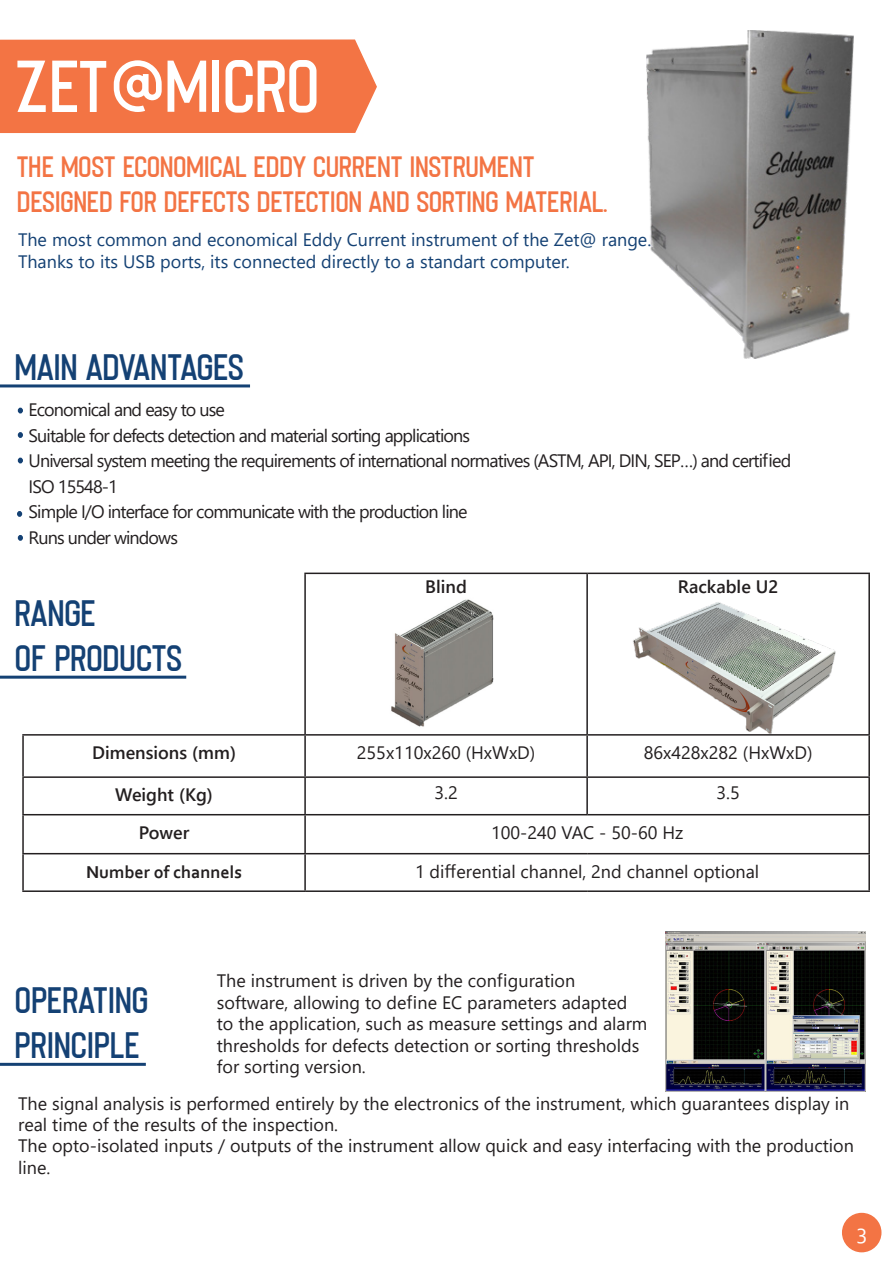
<style>
.page{position:relative;width:893px;height:1263px;background:#fff}
.page>*{position:absolute;margin:0;border:0;box-sizing:border-box;transform-origin:0 0}
.t1{font:75px "Imperfecta";letter-spacing:-.01em;color:#fff}
.t2{font:37.5px "Imperfecta";letter-spacing:-.01em;color:#144174}
.t3{font:30px "Imperfecta";letter-spacing:-.01em;color:#f37444}
.t4{font:22.5px "Corbel";color:#fff}
.t5{font:18px/21.6px "Yu Gothic UI";color:#231f20}
.t6{font:18px/25.5px "Yu Gothic UI";letter-spacing:-.05em;color:#231f20}
.t7{font:18px "Yu Gothic UI";color:#144174}
.t8{font:700 18px "Yu Gothic UI";color:#231f20}
.t9{font:700 18px "Corbel";color:#231f20}
</style>
<div class="page">
<div style="left:843px;top:1213px;width:38px;height:38px;background:#f37444;border-radius:50%"></div>
<div style="left:842px;top:1213px;width:39px;height:39px;border:2px solid #f37444;border-radius:50%"></div>
<div style="left:0;top:39px;width:377px;height:94px;background:#f37444"></div>
<svg style="left:18px;top:408px;width:5px;height:5px"></svg>
<svg style="left:18px;top:432px;width:5px;height:6px"></svg>
<svg style="left:18px;top:458px;width:5px;height:5px"></svg>
<svg style="left:18px;top:535px;width:5px;height:6px"></svg>
<hr style="left:587px;top:573px;width:283px;height:1px;background:#231f20">
<hr style="left:868px;top:574px;width:2px;height:160px;background:#231f20">
<hr style="left:587px;top:734px;width:283px;height:2px;background:#231f20">
<hr style="left:586px;top:736px;width:2px;height:40px;background:#231f20">
<hr style="left:868px;top:736px;width:2px;height:40px;background:#231f20">
<hr style="left:22px;top:778px;width:2px;height:36px;background:#231f20">
<hr style="left:305px;top:776px;width:282px;height:2px;background:#231f20">
<hr style="left:304px;top:778px;width:2px;height:36px;background:#231f20">
<hr style="left:587px;top:776px;width:283px;height:2px;background:#231f20">
<hr style="left:586px;top:778px;width:2px;height:36px;background:#231f20">
<hr style="left:868px;top:778px;width:2px;height:36px;background:#231f20">
<hr style="left:22px;top:814px;width:283px;height:1px;background:#231f20">
<hr style="left:22px;top:815px;width:2px;height:38px;background:#231f20">
<hr style="left:305px;top:814px;width:282px;height:1px;background:#231f20">
<hr style="left:304px;top:815px;width:2px;height:38px;background:#231f20">
<hr style="left:587px;top:814px;width:283px;height:1px;background:#231f20">
<hr style="left:868px;top:815px;width:2px;height:38px;background:#231f20">
<hr style="left:22px;top:853px;width:283px;height:1px;background:#231f20">
<hr style="left:22px;top:854px;width:2px;height:36px;background:#231f20">
<hr style="left:305px;top:853px;width:282px;height:1px;background:#231f20">
<hr style="left:304px;top:854px;width:2px;height:36px;background:#231f20">
<hr style="left:587px;top:853px;width:283px;height:1px;background:#231f20">
<hr style="left:868px;top:854px;width:2px;height:36px;background:#231f20">
<hr style="left:22px;top:890px;width:283px;height:2px;background:#231f20">
<hr style="left:305px;top:890px;width:282px;height:2px;background:#231f20">
<hr style="left:587px;top:890px;width:283px;height:2px;background:#231f20">
<hr style="left:304px;top:573px;width:283px;height:1px;background:#231f20">
<hr style="left:304px;top:574px;width:2px;height:160px;background:#231f20">
<hr style="left:586px;top:574px;width:2px;height:160px;background:#231f20">
<hr style="left:305px;top:734px;width:282px;height:2px;background:#231f20">
<hr style="left:22px;top:734px;width:283px;height:2px;background:#231f20">
<hr style="left:22px;top:736px;width:2px;height:40px;background:#231f20">
<hr style="left:304px;top:736px;width:2px;height:40px;background:#231f20">
<hr style="left:22px;top:776px;width:283px;height:2px;background:#231f20">
<img style="left:666px;top:931px;width:200px;height:160px">
<hr style="left:0;top:384px;width:250px;height:3px;background:#144174">
<hr style="left:0;top:676px;width:186px;height:3px;background:#144174">
<hr style="left:0;top:1063px;width:146px;height:3px;background:#144174">
<img style="left:646px;top:30px;width:208px;height:329px">
<svg style="left:17px;top:511px;width:5px;height:6px"></svg>
<img style="left:391px;top:599px;width:103px;height:128px">
<img style="left:610px;top:572px;width:238px;height:163px">
<p class="t1" style="left:18px;top:44px;width:306px">ZET@MICRO</p>
<p class="t3" style="left:18px;top:150px;width:520px">THE MOST ECONOMICAL EDDY CURRENT INSTRUMENT</p>
<p class="t3" style="left:18px;top:184px;width:592px">DESIGNED FOR DEFECTS DETECTION AND SORTING MATERIAL.</p>
<p class="t7" style="left:18px;top:223px;width:635px">The most common and economical Eddy Current instrument of the Zet@ range.</p>
<p class="t7" style="left:18px;top:245px;width:553px">Thanks to its USB ports, its connected directly to a standart computer.</p>
<p class="t2" style="left:16px;top:346px;width:231px">MAIN ADVANTAGES</p>
<p class="t6" style="left:29px;top:394px;width:198px">Economical and easy to use</p>
<p class="t6" style="left:29px;top:420px;width:443px">Suitable for defects detection and material sorting applications</p>
<p class="t6" style="left:29px;top:445px;width:764px">Universal system meeting the requirements of international normatives (ASTM, API, DIN, SEP…) and certified<br>ISO 15548-1</p>
<p class="t6" style="left:29px;top:496px;width:440px">Simple I/O interface for communicate with the production line</p>
<p class="t6" style="left:29px;top:522px;width:151px">Runs under windows</p>
<p class="t8" style="left:425px;top:576px;width:43px">Blind</p>
<p class="t8" style="left:678px;top:576px;width:102px">Rackable U2</p>
<p class="t2" style="left:16px;top:592px;width:83px">RANGE</p>
<p class="t2" style="left:16px;top:637px;width:169px">OF PRODUCTS</p>
<p class="t8" style="left:92px;top:742px;width:145px">Dimensions (mm)</p>
<p class="t5" style="left:357px;top:739px;width:180px">255x110x260 (HxWxD)</p>
<p class="t5" style="left:644px;top:739px;width:170px">86x428x282 (HxWxD)</p>
<p class="t8" style="left:115px;top:784px;width:99px">Weight (Kg)</p>
<p class="t5" style="left:434px;top:779px;width:25px">3.2</p>
<p class="t5" style="left:716px;top:779px;width:25px">3.5</p>
<p class="t8" style="left:139px;top:822px;width:52px">Power</p>
<p class="t5" style="left:491px;top:819px;width:194px">100-240 VAC - 50-60 Hz</p>
<p class="t9" style="left:86px;top:860px;width:157px">Number of channels</p>
<p class="t5" style="left:415px;top:858px;width:346px">1 differential channel, 2nd channel optional</p>
<p class="t5" style="left:217px;top:967px;width:360px">The instrument is driven by the configuration</p>
<p class="t5" style="left:217px;top:989px;width:432px">software, allowing to define EC parameters adapted to the application, such as measure settings and alarm thresholds for defects detection or sorting thresholds for sorting version.</p>
<p class="t5" style="left:18px;top:1090px;width:833px">The signal analysis is performed entirely by the electronics of the instrument, which guarantees display in real time of the results of the inspection.</p>
<p class="t5" style="left:18px;top:1132px;width:837px">The opto-isolated inputs / outputs of the instrument allow quick and easy interfacing with the production line.</p>
<p class="t2" style="left:16px;top:979px;width:136px">OPERATING</p>
<p class="t2" style="left:16px;top:1024px;width:127px">PRINCIPLE</p>
<p class="t4" style="left:857px;top:1217px;width:12px">3</p>
</div>
